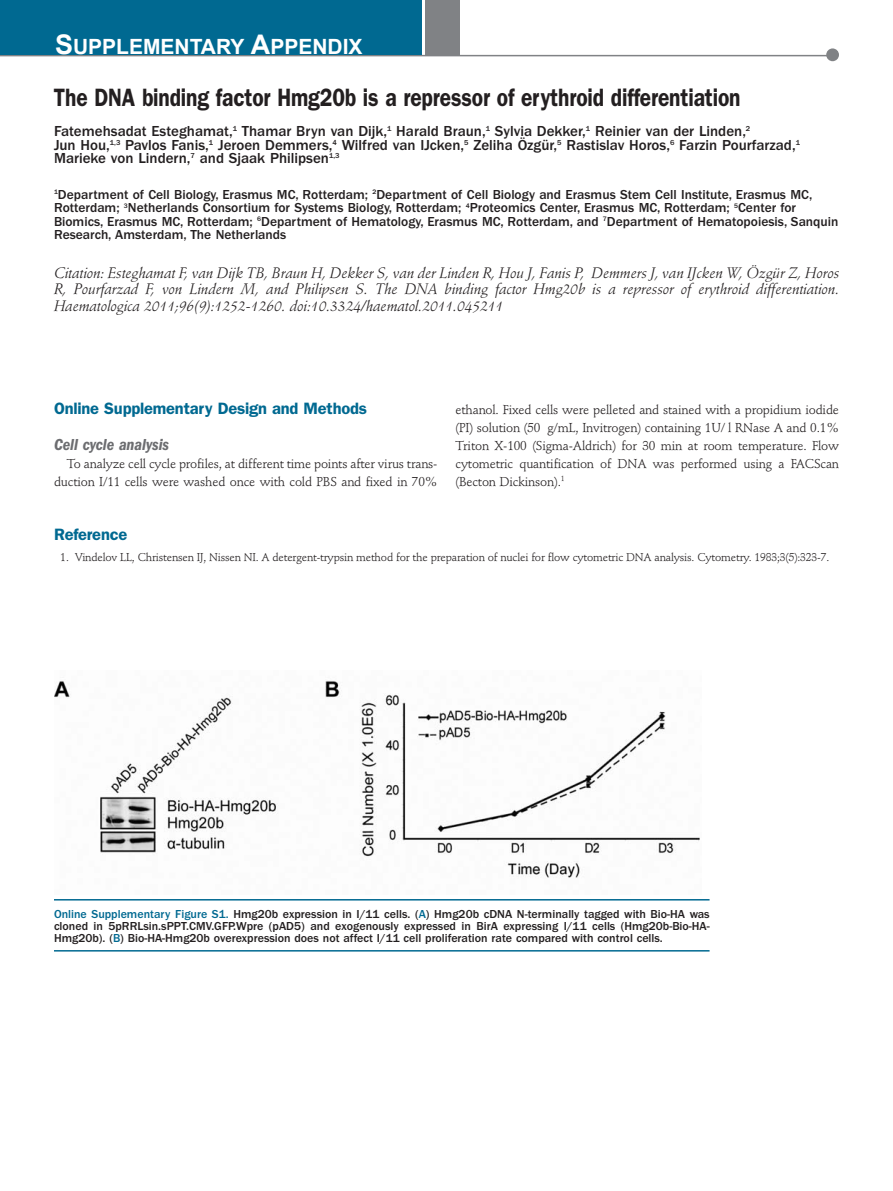
<style>
.page{position:relative;width:893px;height:1191px;background:#fff}
.page>*{position:absolute;margin:0;border:0;box-sizing:border-box;transform-origin:0 0}
.t1{font:600 25.2px "Franklin Gothic";letter-spacing:-.005em;color:#231f20;scale:.83 1}
.t2{font:700 21px "Arial";color:#fff}
.t3{font:600 16.5px "Franklin Gothic";letter-spacing:-.01em;color:#006991}
.t4{font:italic 600 condensed 16.5px "Franklin Gothic";color:#6c6d70}
.t5{font:italic 15px/16.5px "Stempel Schneidler";letter-spacing:-.005em;color:#231f20;text-align:justify}
.t6{font:500 15px/13.5px "Franklin Gothic";color:#231f20}
.t7{font:500 13.5px/13.5px "Franklin Gothic";color:#231f20}
.t8{font:12.75px/18px "Stempel Schneidler";letter-spacing:-.015em;color:#231f20;text-align:right}
.t9{font:500 12px/12px "Franklin Gothic";color:#231f20;text-align:justify}
.t10{font:11.25px "Stempel Schneidler";letter-spacing:-.015em;color:#231f20}
.s1{font-size:27px}
.s2{color:#006991}
</style>
<div class="page">
<hr style="left:0;top:55px;width:837px;height:1px;background:#808285">
<div style="left:826px;top:48px;width:13px;height:13px;background:#808285;border-radius:50%"></div>
<div style="left:426px;top:0;width:34px;height:55px;background:#808285"></div>
<div style="left:0;top:0;width:422px;height:55px;background:#006991"></div>
<hr style="left:54px;top:899px;width:656px;height:1px;background:#006991">
<hr style="left:54px;top:950px;width:656px;height:1px;background:#006991">
<img style="left:54px;top:680px;width:646px;height:198px">
<h2 class="t2" style="left:55px;top:35px;width:309px"><span class="s1">S</span>UPPLEMENTARY <span class="s1">A</span>PPENDIX</h2>
<h1 class="t1" style="left:54px;top:88px;width:829px">The DNA binding factor Hmg20b is a repressor of erythroid differentiation</h1>
<p class="t6" style="left:54px;top:126px;width:748px">Fatemehsadat Esteghamat,<sup>1</sup> Thamar Bryn van Dijk,<sup>1</sup> Harald Braun,<sup>1</sup> Sylvia Dekker,<sup>1</sup> Reinier van der Linden,<sup>2<br></sup>Jun Hou,<sup>1,3</sup> Pavlos Fanis,<sup>1</sup> Jeroen Demmers,<sup>4</sup> Wilfred van IJcken,<sup>5</sup> Zeliha Özgür,<sup>5</sup> Rastislav Horos,<sup>6</sup> Farzin Pourfarzad,<sup>1<br></sup>Marieke von Lindern,<sup>7</sup> and Sjaak Philipsen<sup>1,3</sup></p>
<p class="t7" style="left:54px;top:189px;width:786px"><sup>1</sup>Department of Cell Biology, Erasmus MC, Rotterdam; <sup>2</sup>Department of Cell Biology and Erasmus Stem Cell Institute, Erasmus MC, Rotterdam; <sup>3</sup>Netherlands Consortium for Systems Biology, Rotterdam; <sup>4</sup>Proteomics Center, Erasmus MC, Rotterdam; <sup>5</sup>Center for Biomics, Erasmus MC, Rotterdam; <sup>6</sup>Department of Hematology, Erasmus MC, Rotterdam, and <sup>7</sup>Department of Hematopoiesis, Sanquin Research, Amsterdam, The Netherlands</p>
<p class="t5" style="left:54px;top:266px;width:787px">Citation: Esteghamat F, van Dijk TB, Braun H, Dekker S, van der Linden R, Hou J, Fanis P, Demmers J, van IJcken W, Özgür Z, Horos R, Pourfarzad F, von Lindern M, and Philipsen S. The DNA binding factor Hmg20b is a repressor of erythroid differentiation.<br>Haematologica 2011;96(9):1252-1260. doi:10.3324/haematol.2011.045211</p>
<p class="t3" style="left:54px;top:403px;width:315px">Online Supplementary Design and Methods</p>
<p class="t4" style="left:54px;top:438px;width:117px">Cell cycle analysis</p>
<p class="t8" style="left:54px;top:456px;width:385px">To analyze cell cycle profiles, at different time points after virus trans&shy;duction I/11 cells were washed once with cold PBS and fixed in 70%</p>
<p class="t8" style="left:455px;top:402px;width:385px;text-align:justify">ethanol. Fixed cells were pelleted and stained with a propidium iodide (PI) solution (50 g/mL, Invitrogen) containing 1U/ l RNase A and 0.1% Triton X-100 (Sigma-Aldrich) for 30 min at room temperature. Flow cytometric quantification of DNA was performed using a FACScan (Becton Dickinson).<sup>1</sup></p>
<p class="t3" style="left:54px;top:529px;width:75px">Reference</p>
<p class="t10" style="left:60px;top:553px;width:771px">1. Vindelov LL, Christensen IJ, Nissen NI. A detergent-trypsin method for the preparation of nuclei for flow cytometric DNA analysis. Cytometry. 1983;3(5):323-7.</p>
<p class="t9" style="left:54px;top:908px;width:657px"><span class="s2">Online Supplementary Figure S1.</span> Hmg20b expression in I/11 cells. (<span class="s2">A</span>) Hmg20b cDNA N-terminally tagged with Bio-HA was cloned in 5pRRLsin.sPPT.CMV.GFP.Wpre (pAD5) and exogenously expressed in BirA expressing I/11 cells (Hmg20b-Bio-HA-Hmg20b). (<span class="s2">B</span>) Bio-HA-Hmg20b overexpression does not affect I/11 cell proliferation rate compared with control cells.</p>
</div>
